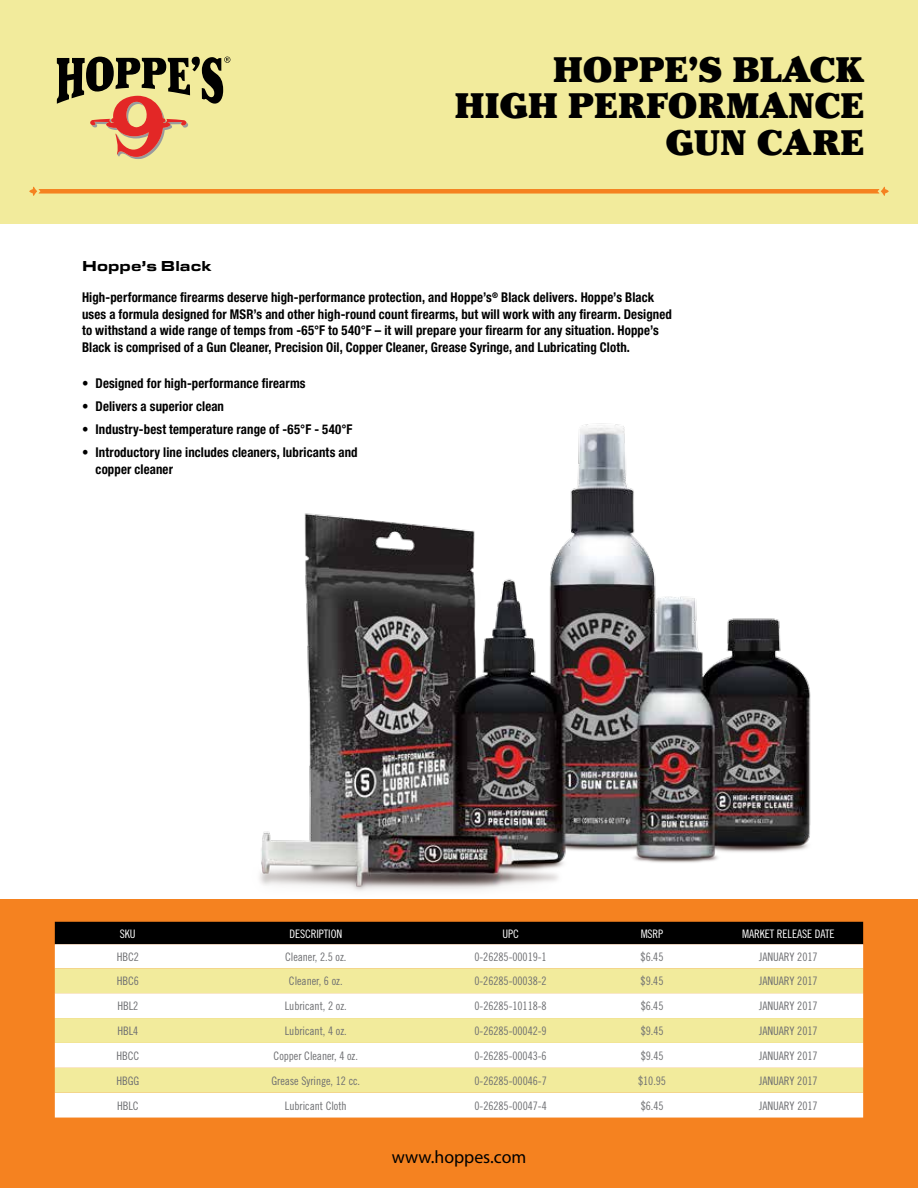
<style>
.page{position:relative;width:918px;height:1188px;background:#fff}
.page>*{position:absolute;margin:0;border:0;box-sizing:border-box;transform-origin:0 0}
.t1{font:900 35.25px/36.8px "Cheltenham";color:#000;text-align:right}
.t2{font:18px "Myriad Pro";color:#000}
.t3{font:15px "Eurostile T Blac Exte";letter-spacing:.005em;color:#000;scale:.95 1}
.t4{font:700 condensed 13.5px/16.5px "Helvetica Neue";letter-spacing:.01em;color:#000;scale:.95 1}
.t5{font:11.7px "Trade Gothic Cond Eighteen";letter-spacing:-.005em;color:#6d6e71}
.t6{font:11.7px "Trade Gothic Cond Eighteen";letter-spacing:-.01em;color:#fff}
</style>
<div class="page">
<div style="left:0;top:0;width:918px;height:224px;background:#f2eb9c"></div>
<div style="left:0;top:899px;width:918px;height:289px;background:#f58220"></div>
<svg style="left:29px;top:187px;width:860px;height:9px"></svg>
<img style="left:259px;top:423px;width:552px;height:468px">
<div style="left:55px;top:922px;width:808px;height:22px;background:#000"></div>
<div style="left:55px;top:944px;width:808px;height:174px;background:#fff"></div>
<svg style="left:55px;top:968px;width:808px;height:125px;background:#f7f2c2"></svg>
<svg style="left:57px;top:56px;width:173px;height:103px"></svg>
<h1 class="t1" style="left:455px;top:51px;width:411px">HOPPE’S BLACK<br>HIGH PERFORMANCE<br>GUN CARE</h1>
<p class="t3" style="left:82px;top:257px;width:138px">Hoppe’s Black</p>
<p class="t4" style="left:82px;top:289px;width:622px">High-performance firearms deserve high-performance protection, and Hoppe’s<sup>®</sup> Black delivers. Hoppe’s Black uses a formula designed for MSR’s and other high-round count firearms, but will work with any firearm. Designed to withstand a wide range of temps from -65°F to 540°F – it will prepare your firearm for any situation. Hoppe’s Black is comprised of a Gun Cleaner, Precision Oil, Copper Cleaner, Grease Syringe, and Lubricating Cloth.</p>
<p class="t4" style="left:82px;top:374px;width:237px">• Designed for high-performance firearms</p>
<p class="t4" style="left:82px;top:398px;width:151px">• Delivers a superior clean</p>
<p class="t4" style="left:82px;top:421px;width:286px">• Industry-best temperature range of -65°F - 540°F</p>
<p class="t4" style="left:96px;top:444px;width:277px;text-indent:-13px">• Introductory line includes cleaners, lubricants and copper cleaner</p>
<p class="t6" style="left:120px;top:927px;width:17px">SKU</p>
<p class="t6" style="left:289px;top:927px;width:54px">DESCRIPTION</p>
<p class="t6" style="left:502px;top:927px;width:18px">UPC</p>
<p class="t6" style="left:641px;top:927px;width:24px">MSRP</p>
<p class="t6" style="left:742px;top:927px;width:94px">MARKET RELEASE DATE</p>
<p class="t5" style="left:117px;top:950px;width:24px">HBC2</p>
<p class="t5" style="left:285px;top:950px;width:63px">Cleaner, 2.5 oz.</p>
<p class="t5" style="left:474px;top:950px;width:74px">0-26285-00019-1</p>
<p class="t5" style="left:641px;top:950px;width:24px">$6.45</p>
<p class="t5" style="left:759px;top:950px;width:60px">JANUARY 2017</p>
<p class="t5" style="left:117px;top:974px;width:24px">HBC6</p>
<p class="t5" style="left:289px;top:974px;width:55px">Cleaner, 6 oz.</p>
<p class="t5" style="left:474px;top:974px;width:74px">0-26285-00038-2</p>
<p class="t5" style="left:641px;top:974px;width:24px">$9.45</p>
<p class="t5" style="left:759px;top:974px;width:60px">JANUARY 2017</p>
<p class="t5" style="left:117px;top:999px;width:23px">HBL2</p>
<p class="t5" style="left:285px;top:999px;width:63px">Lubricant, 2 oz.</p>
<p class="t5" style="left:474px;top:999px;width:74px">0-26285-10118-8</p>
<p class="t5" style="left:641px;top:999px;width:24px">$6.45</p>
<p class="t5" style="left:759px;top:999px;width:60px">JANUARY 2017</p>
<p class="t5" style="left:117px;top:1024px;width:23px">HBL4</p>
<p class="t5" style="left:285px;top:1024px;width:63px">Lubricant, 4 oz.</p>
<p class="t5" style="left:474px;top:1024px;width:74px">0-26285-00042-9</p>
<p class="t5" style="left:641px;top:1024px;width:24px">$9.45</p>
<p class="t5" style="left:759px;top:1024px;width:60px">JANUARY 2017</p>
<p class="t5" style="left:116px;top:1049px;width:24px">HBCC</p>
<p class="t5" style="left:274px;top:1049px;width:86px">Copper Cleaner, 4 oz.</p>
<p class="t5" style="left:474px;top:1049px;width:74px">0-26285-00043-6</p>
<p class="t5" style="left:641px;top:1049px;width:24px">$9.45</p>
<p class="t5" style="left:759px;top:1049px;width:60px">JANUARY 2017</p>
<p class="t5" style="left:116px;top:1074px;width:24px">HBGG</p>
<p class="t5" style="left:271px;top:1074px;width:90px">Grease Syringe, 12 cc.</p>
<p class="t5" style="left:475px;top:1074px;width:74px">0-26285-00046-7</p>
<p class="t5" style="left:638px;top:1074px;width:29px">$10.95</p>
<p class="t5" style="left:759px;top:1074px;width:60px">JANUARY 2017</p>
<p class="t5" style="left:117px;top:1099px;width:23px">HBLC</p>
<p class="t5" style="left:285px;top:1099px;width:63px">Lubricant Cloth</p>
<p class="t5" style="left:475px;top:1099px;width:74px">0-26285-00047-4</p>
<p class="t5" style="left:641px;top:1099px;width:24px">$6.45</p>
<p class="t5" style="left:759px;top:1099px;width:60px">JANUARY 2017</p>
<h2 class="t2" style="left:392px;top:1146px;width:136px">www.hoppes.com</h2>
</div>
